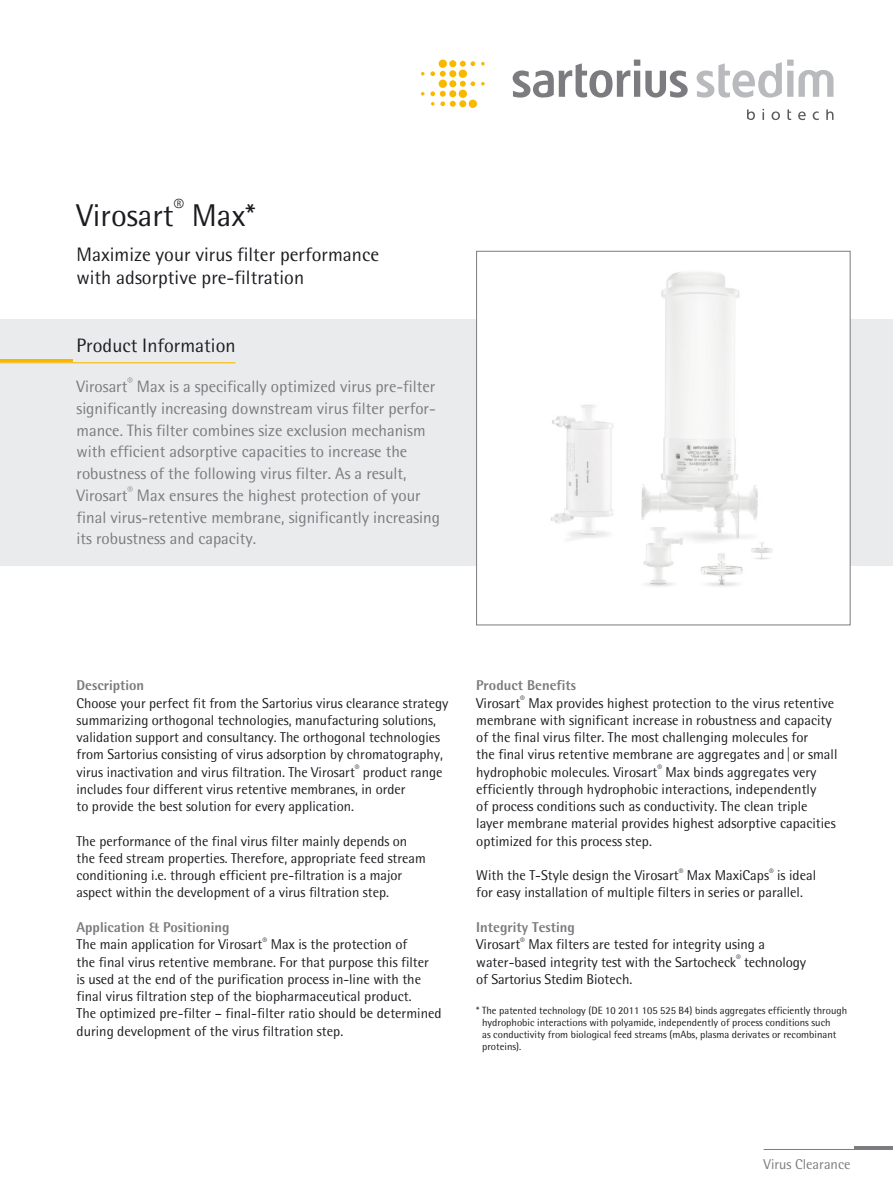
<style>
.page{position:relative;width:893px;height:1191px;background:#fff}
.page>*{position:absolute;margin:0;border:0;box-sizing:border-box;transform-origin:0 0}
.t1{font:31.5px "Sartorius Rotis Sans 2013";color:#1b1c20}
.t2{font:19.5px/22.5px "Sartorius Rotis Sans 2013";color:#1b1c20}
.t3{font:16.5px/21.8px "Sartorius Rotis Sans 2013";color:#7c7b7f}
.t4{font:14.25px/17.2px "Sartorius Rotis Sans 2013";color:#1b1c20}
.t5{font:14.25px "Sartorius Rotis Sans 2013";color:#7c7b7f}
.t6{font:800 14.25px "Sartorius Rotis Sans 2013";color:#7c7b7f}
.t7{font:10.5px/12px "Sartorius Rotis Sans 2013";color:#1b1c20}
.s1{font-weight:800;color:#7c7b7f}
</style>
<div class="page">
<hr style="left:855px;top:1146px;width:38px;height:3px;background:#7c7b7f">
<div style="left:0;top:319px;width:893px;height:247px;background:#e9ebec"></div>
<img style="left:478px;top:272px;width:370px;height:315px">
<div style="left:476px;top:251px;width:374px;height:374px;border:1px solid #7c7b7f"></div>
<hr style="left:0;top:359px;width:72px;height:3px;background:#f9b800">
<div style="left:439px;top:60px;width:8px;height:8px;background:#f9b800;border-radius:50%"></div>
<svg style="left:481px;top:62px;width:4px;height:3px"></svg>
<svg style="left:481px;top:82px;width:4px;height:4px"></svg>
<svg style="left:469px;top:100px;width:8px;height:8px"></svg>
<svg style="left:421px;top:61px;width:54px;height:46px"></svg>
<svg style="left:513px;top:60px;width:175px;height:38px"></svg>
<svg style="left:826px;top:109px;width:7px;height:11px"></svg>
<svg style="left:813px;top:111px;width:6px;height:9px"></svg>
<svg style="left:787px;top:109px;width:4px;height:11px"></svg>
<svg style="left:771px;top:111px;width:9px;height:9px"></svg>
<svg style="left:762px;top:109px;width:2px;height:11px"></svg>
<svg style="left:747px;top:109px;width:8px;height:11px"></svg>
<svg style="left:798px;top:111px;width:8px;height:9px"></svg>
<svg style="left:697px;top:60px;width:136px;height:38px"></svg>
<hr style="left:764px;top:1149px;width:129px;height:1px;background:#7c7b7f">
<hr style="left:0;top:362px;width:236px;height:1px;background:#f9b800">
<h1 class="t1" style="left:77px;top:197px;width:181px">Virosart<sup>®</sup> Max*</h1>
<h2 class="t2" style="left:77px;top:243px;width:304px">Maximize your virus filter performance with adsorptive pre-filtration</h2>
<h2 class="t2" style="left:77px;top:333px;width:161px">Product Information</h2>
<p class="t3" style="left:77px;top:375px;width:365px">Virosart<sup>®</sup> Max is a specifically optimized virus pre-filter significantly increasing downstream virus filter perfor&shy;mance. This filter combines size exclusion mechanism with efficient adsorptive capacities to increase the robustness of the following virus filter. As a result, Virosart<sup>®</sup> Max ensures the highest protection of your final virus-retentive membrane, significantly increasing its robustness and capacity.</p>
<p class="t6" style="left:77px;top:676px;width:69px">Description</p>
<p class="t4" style="left:77px;top:694px;width:373px">Choose your perfect fit from the Sartorius virus clearance strategy summarizing orthogonal technologies, manufacturing solutions, validation support and consultancy. The orthogonal technologies from Sartorius consisting of virus adsorption by chromatography, virus inactivation and virus filtration. The Virosart<sup>®</sup> product range includes four different virus retentive membranes, in order<br>to provide the best solution for every application.</p>
<p class="t4" style="left:77px;top:832px;width:351px">The performance of the final virus filter mainly depends on the feed stream properties. Therefore, appropriate feed stream conditioning i.e. through efficient pre-filtration is a major aspect within the development of a virus filtration step.</p>
<p class="t4" style="left:77px;top:918px;width:367px"><span class="s1">Application &amp; Positioning<br></span>The main application for Virosart<sup>®</sup> Max is the protection of<br>the final virus retentive membrane. For that purpose this filter<br>is used at the end of the purification process in-line with the final virus filtration step of the biopharmaceutical product.<br>The optimized pre-filter – final-filter ratio should be determined during development of the virus filtration step.</p>
<p class="t4" style="left:476px;top:677px;width:363px"><span class="s1">Product Benefits<br></span>Virosart<sup>®</sup> Max provides highest protection to the virus retentive membrane with significant increase in robustness and capacity of the final virus filter. The most challenging molecules for<br>the final virus retentive membrane are aggregates and|or small hydrophobic molecules. Virosart<sup>®</sup> Max binds aggregates very efficiently through hydrophobic interactions, independently<br>of process conditions such as conductivity. The clean triple layer membrane material provides highest adsorptive capacities optimized for this process step.</p>
<p class="t4" style="left:476px;top:866px;width:341px">With the T-Style design the Virosart<sup>®</sup> Max MaxiCaps<sup>®</sup> is ideal for easy installation of multiple filters in series or parallel.</p>
<p class="t4" style="left:476px;top:918px;width:331px"><span class="s1">Integrity Testing<br></span>Virosart<sup>®</sup> Max filters are tested for integrity using a water-based integrity test with the Sartocheck<sup>®</sup> technology of Sartorius Stedim Biotech.</p>
<p class="t7" style="left:482px;top:1004px;width:367px;text-indent:-6px">* The patented technology (DE 10 2011 105 525 B4) binds aggregates efficiently through hydrophobic interactions with polyamide, independently of process conditions such<br>as conductivity from biological feed streams (mAbs, plasma derivates or recombinant proteins).</p>
<p class="t5" style="left:764px;top:1155px;width:88px">Virus Clearance</p>
</div>
